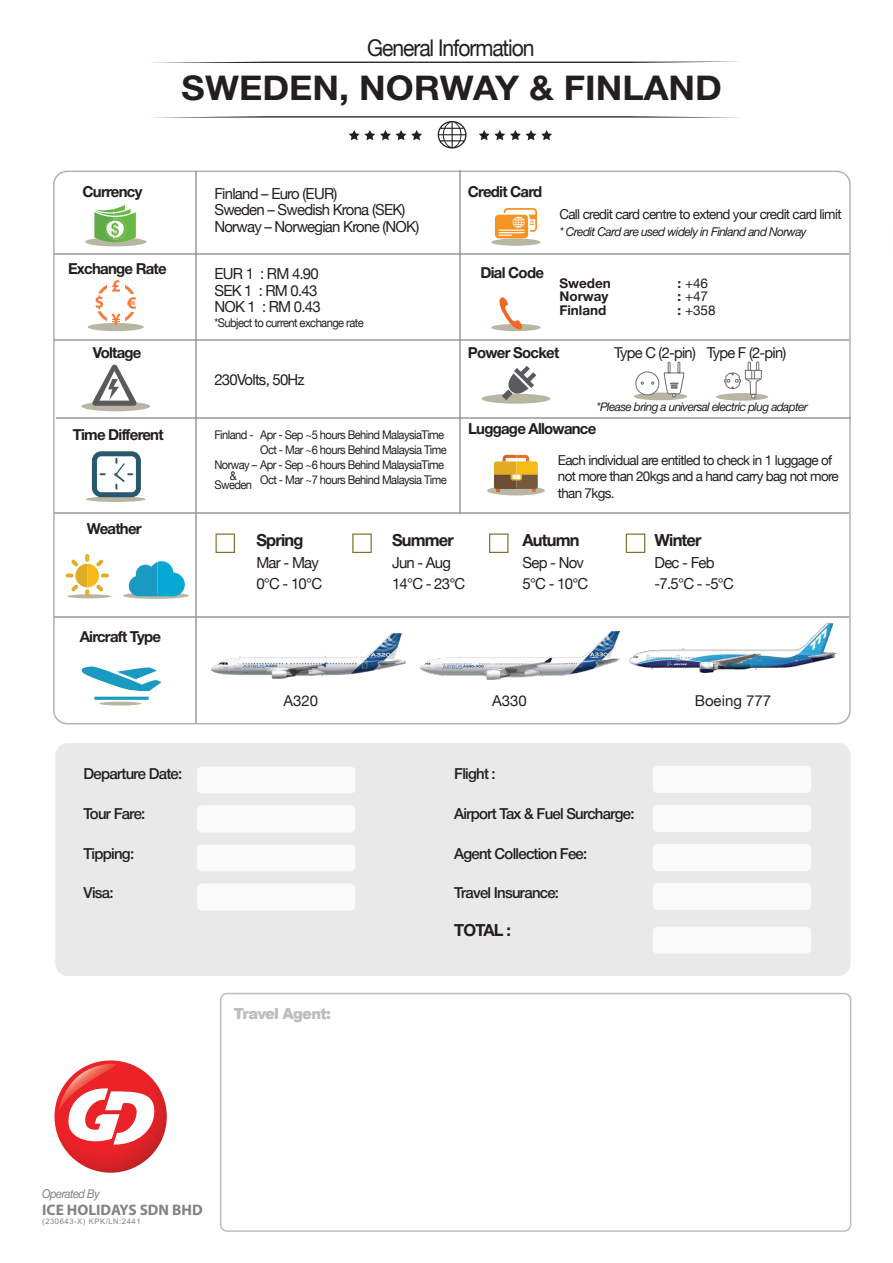
<style>
.page{position:relative;width:893px;height:1263px;background:#fff}
.page>*{position:absolute;margin:0;border:0;box-sizing:border-box;transform-origin:0 0}
.t1{font:700 34.2px "Helvetica Neue";color:#231f20;scale:1.05 1}
.t2{font:23.1px "Helvetica Neue";letter-spacing:-.05em;color:#231f20;scale:.92 1}
.t3{font:700 16.8px "Helvetica Neue";letter-spacing:-.05em;color:#231f20}
.t4{font:15.3px/16.8px "Helvetica Neue";letter-spacing:-.05em;color:#231f20}
.t5{font:700 15.3px "Helvetica Neue";letter-spacing:-.05em;color:#231f20}
.t6{font:500 15.3px "Helvetica Neue";letter-spacing:-.05em;color:#231f20}
.t7{font:700 15.3px "Myriad Pro";color:#808284}
.t8{font:900 15.3px "Arial";letter-spacing:-.05em;color:#bbbdbf;scale:.96 1}
.t9{font:15px "Helvetica Neue";letter-spacing:-.05em;color:#231f20}
.t10{font:15px "Helvetica Neue";color:#231f20}
.t11{font:13.65px/16.8px "Helvetica Neue";letter-spacing:-.05em;color:#231f20}
.t12{font:700 13.5px "Helvetica Neue";color:#231f20}
.t13{font:13.5px "Helvetica Neue";color:#231f20}
.t14{font:italic 12.15px "Helvetica Neue";letter-spacing:-.05em;color:#231f20}
.t15{font:italic 12.15px "Helvetica Neue";letter-spacing:-.05em;color:#808284;scale:.92 1}
.t16{font:12px/15px "Helvetica Neue";letter-spacing:-.05em;color:#231f20;text-align:right;scale:.93 1}
.t17{font:italic 12px "Helvetica Neue";letter-spacing:-.05em;color:#231f20}
.t18{font:7.65px "Arial";letter-spacing:.075em;color:#808284}
.s1{font-weight:700}
</style>
<div class="page">
<svg style="left:152px;top:62px;width:554px;height:1px"></svg>
<svg style="left:152px;top:116px;width:587px;height:33px"></svg>
<div style="left:220px;top:993px;width:631px;height:239px;border:2px solid #bbbdbf;border-radius:6px"></div>
<svg style="left:53px;top:171px;width:798px;height:553px"></svg>
<hr style="left:55px;top:253px;width:794px;height:1px;background:#909295">
<hr style="left:55px;top:339px;width:794px;height:2px;background:#909295">
<hr style="left:195px;top:171px;width:1px;height:552px;background:#909295">
<hr style="left:56px;top:417px;width:795px;height:2px;background:#909295">
<hr style="left:55px;top:513px;width:794px;height:1px;background:#909295">
<hr style="left:55px;top:616px;width:794px;height:1px;background:#909295">
<div style="left:55px;top:743px;width:796px;height:233px;background:#e9e9ea;border-radius:13px"></div>
<div style="left:653px;top:766px;width:158px;height:27px;background:#fff;border-radius:5px"></div>
<div style="left:653px;top:805px;width:158px;height:27px;background:#fff;border-radius:5px"></div>
<div style="left:653px;top:844px;width:158px;height:27px;background:#fff;border-radius:5px"></div>
<div style="left:653px;top:883px;width:158px;height:27px;background:#fff;border-radius:5px"></div>
<div style="left:197px;top:766px;width:158px;height:27px;background:#fff;border-radius:5px"></div>
<div style="left:197px;top:805px;width:158px;height:27px;background:#fff;border-radius:5px"></div>
<div style="left:197px;top:844px;width:158px;height:27px;background:#fff;border-radius:5px"></div>
<div style="left:197px;top:883px;width:158px;height:27px;background:#fff;border-radius:5px"></div>
<div style="left:653px;top:927px;width:158px;height:27px;background:#fff;border-radius:5px"></div>
<hr style="left:459px;top:171px;width:1px;height:343px;background:#909295">
<div style="left:634px;top:393px;width:53px;height:7px;background:#b8b6a3;border-radius:50%"></div>
<svg style="left:636px;top:372px;width:23px;height:23px"></svg>
<div style="left:635px;top:372px;width:24px;height:23px;border:1px solid #6d6e71;border-radius:50%"></div>
<svg style="left:664px;top:362px;width:20px;height:35px"></svg>
<svg style="left:67px;top:594px;width:44px;height:4px"></svg>
<svg style="left:66px;top:554px;width:43px;height:43px"></svg>
<svg style="left:123px;top:592px;width:66px;height:7px"></svg>
<svg style="left:129px;top:561px;width:56px;height:35px"></svg>
<svg style="left:85px;top:205px;width:61px;height:41px"></svg>
<svg style="left:86px;top:496px;width:60px;height:6px"></svg>
<svg style="left:92px;top:451px;width:49px;height:46px"></svg>
<hr style="left:99px;top:702px;width:42px;height:3px;background:#b8b6a3;border-radius:50%">
<svg style="left:81px;top:666px;width:81px;height:34px"></svg>
<div style="left:81px;top:401px;width:69px;height:10px;background:#b8b6a3;border-radius:50%"></div>
<svg style="left:91px;top:364px;width:46px;height:42px"></svg>
<div style="left:88px;top:323px;width:56px;height:8px;background:#b8b6a3;border-radius:50%"></div>
<svg style="left:95px;top:280px;width:41px;height:45px"></svg>
<svg style="left:495px;top:208px;width:42px;height:30px"></svg>
<div style="left:491px;top:239px;width:50px;height:7px;background:#b8b6a3;border-radius:50%"></div>
<div style="left:215px;top:533px;width:20px;height:20px;border:1px solid #797530"></div>
<div style="left:352px;top:533px;width:20px;height:20px;border:1px solid #797530"></div>
<div style="left:489px;top:533px;width:19px;height:20px;border:1px solid #797530"></div>
<div style="left:626px;top:533px;width:19px;height:20px;border:1px solid #797530"></div>
<div style="left:487px;top:486px;width:58px;height:9px;background:#b9b7a4;border-radius:50%"></div>
<svg style="left:494px;top:455px;width:44px;height:36px"></svg>
<svg style="left:54px;top:1060px;width:113px;height:113px;background:#db2b2f"></svg>
<svg style="left:57px;top:1063px;width:99px;height:82px"></svg>
<svg style="left:716px;top:393px;width:52px;height:8px"></svg>
<svg style="left:724px;top:361px;width:38px;height:37px"></svg>
<img style="left:629px;top:624px;width:207px;height:49px">
<img style="left:420px;top:631px;width:200px;height:48px">
<img style="left:211px;top:634px;width:195px;height:45px">
<h2 class="t2" style="left:367px;top:34px;width:184px">General Information</h2>
<h1 class="t1" style="left:182px;top:61px;width:516px">SWEDEN, NORWAY &amp; FINLAND</h1>
<p class="t5" style="left:83px;top:179px;width:61px">Currency</p>
<p class="t5" style="left:68px;top:256px;width:100px">Exchange Rate</p>
<p class="t5" style="left:93px;top:341px;width:50px">Voltage</p>
<p class="t5" style="left:73px;top:422px;width:92px">Time Different</p>
<p class="t5" style="left:87px;top:517px;width:56px">Weather</p>
<p class="t5" style="left:80px;top:625px;width:83px">Aircraft Type</p>
<p class="t4" style="left:214px;top:185px;width:206px">Finland – Euro (EUR)<br>Sweden – Swedish Krona (SEK)<br>Norway – Norwegian Krone (NOK)</p>
<p class="t4" style="left:214px;top:265px;width:108px">EUR 1 : RM 4.90<br>SEK 1 : RM 0.43<br>NOK 1 : RM 0.43</p>
<p class="t16" style="left:214px;top:315px;width:162px">*Subject to current exchange rate</p>
<p class="t4" style="left:214px;top:370px;width:92px">230Volts, 50Hz</p>
<p class="t16" style="left:214px;top:427px;width:251px">Finland - Apr - Sep ~5 hours Behind MalaysiaTime Oct - Mar ~6 hours Behind Malaysia Time<br>Norway – Apr - Sep ~6 hours Behind MalaysiaTime Oct - Mar ~7 hours Behind Malaysia Time</p>
<p class="t16" style="left:214px;top:471px;width:42px;line-height:9px;text-align:center">&amp;<br>Sweden</p>
<p class="t5" style="left:468px;top:179px;width:76px">Credit Card</p>
<p class="t5" style="left:480px;top:260px;width:65px">Dial Code</p>
<p class="t11" style="left:559px;top:205px;width:284px">Call credit card centre to extend your credit card limit</p>
<p class="t14" style="left:559px;top:223px;width:249px">* Credit Card are used widely in Finland and Norway</p>
<p class="t12" style="left:559px;top:272px;width:53px">Sweden</p>
<p class="t13" style="left:677px;top:275px;width:32px"><span class="s1">:</span> +46</p>
<p class="t12" style="left:559px;top:286px;width:51px">Norway</p>
<p class="t13" style="left:677px;top:288px;width:32px"><span class="s1">:</span> +47</p>
<p class="t12" style="left:559px;top:299px;width:48px">Finland</p>
<p class="t13" style="left:677px;top:302px;width:40px"><span class="s1">:</span> +358</p>
<p class="t5" style="left:468px;top:341px;width:93px">Power Socket</p>
<p class="t9" style="left:614px;top:344px;width:174px">Type C (2-pin) Type F (2-pin)</p>
<p class="t17" style="left:597px;top:398px;width:213px">*Please bring a universal electric plug adapter</p>
<p class="t5" style="left:468px;top:417px;width:130px">Luggage Allowance</p>
<p class="t11" style="left:558px;top:451px;width:282px">Each individual are entitled to check in 1 luggage of not more than 20kgs and a hand carry bag not more than 7kgs.</p>
<h3 class="t3" style="left:256px;top:527px;width:48px">Spring</h3>
<h3 class="t3" style="left:392px;top:527px;width:63px">Summer</h3>
<h3 class="t3" style="left:522px;top:527px;width:59px">Autumn</h3>
<h3 class="t3" style="left:655px;top:527px;width:48px">Winter</h3>
<p class="t4" style="left:256px;top:554px;width:64px">Mar - May</p>
<p class="t4" style="left:392px;top:554px;width:61px">Jun - Aug</p>
<p class="t4" style="left:522px;top:554px;width:63px">Sep - Nov</p>
<p class="t4" style="left:655px;top:554px;width:62px">Dec - Feb</p>
<p class="t4" style="left:256px;top:575px;width:67px">0°C - 10°C</p>
<p class="t4" style="left:392px;top:575px;width:75px">14°C - 23°C</p>
<p class="t4" style="left:522px;top:575px;width:67px">5°C - 10°C</p>
<p class="t4" style="left:655px;top:575px;width:81px">-7.5°C - -5°C</p>
<p class="t10" style="left:283px;top:691px;width:36px">A320</p>
<p class="t10" style="left:492px;top:691px;width:36px">A330</p>
<p class="t10" style="left:695px;top:691px;width:78px">Boeing 777</p>
<p class="t6" style="left:83px;top:762px;width:100px">Departure Date:</p>
<p class="t6" style="left:454px;top:762px;width:43px">Flight :</p>
<p class="t6" style="left:83px;top:801px;width:63px">Tour Fare:</p>
<p class="t6" style="left:454px;top:801px;width:182px">Airport Tax &amp; Fuel Surcharge:</p>
<p class="t6" style="left:83px;top:841px;width:52px">Tipping:</p>
<p class="t6" style="left:454px;top:841px;width:135px">Agent Collection Fee:</p>
<p class="t6" style="left:83px;top:880px;width:32px">Visa:</p>
<p class="t6" style="left:454px;top:880px;width:106px">Travel Insurance:</p>
<h3 class="t3" style="left:454px;top:917px;width:58px">TOTAL :</h3>
<p class="t8" style="left:233px;top:1003px;width:103px">Travel Agent:</p>
<p class="t15" style="left:42px;top:1185px;width:64px">Operated By</p>
<p class="t7" style="left:42px;top:1199px;width:162px">ICE HOLIDAYS SDN BHD</p>
<p class="t18" style="left:42px;top:1216px;width:100px">(230643-X) KPK/LN:2441</p>
</div>
